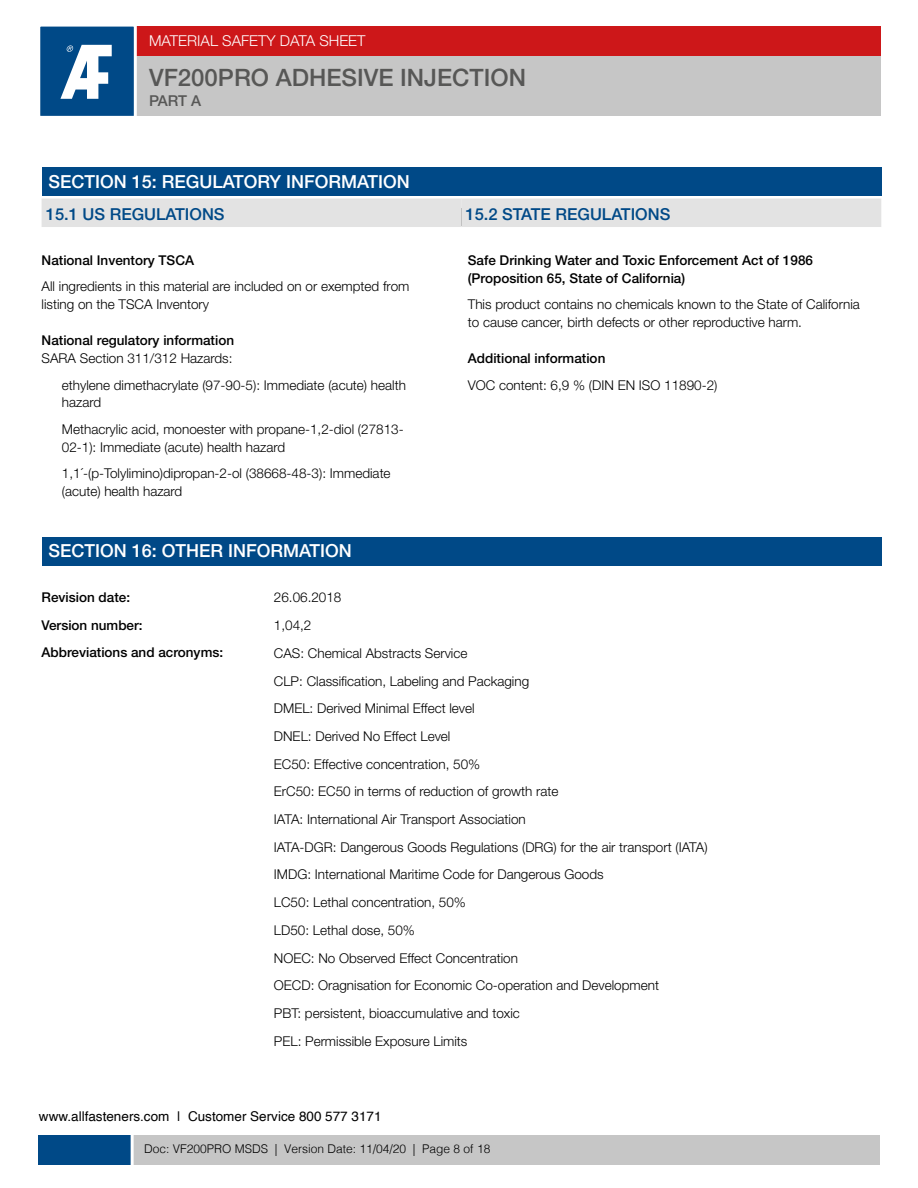
<style>
.page{position:relative;width:918px;height:1188px;background:#fff}
.page>*{position:absolute;margin:0;border:0;box-sizing:border-box;transform-origin:0 0}
.t1{font:500 24px "Helvetica Neue LT Pro";color:#575756}
.t2{font:500 18px "Helvetica Neue LT Pro";color:#fff}
.t3{font:500 16.5px "Helvetica Neue LT Pro";color:#004987}
.t4{font:300 15px "Helvetica Neue LT Pro";color:#fff}
.t5{font:500 15px "Helvetica Neue LT Pro";color:#575756}
.t6{font:300 13.5px/27.8px "Helvetica Neue LT Pro";color:#000}
.t7{font:500 13.5px/27.5px "Helvetica Neue LT Pro";color:#000}
.t8{font:13.5px "Helvetica";color:#000}
.t9{font:300 12px "Helvetica";color:#000}
</style>
<div class="page">
<div style="left:40px;top:27px;width:841px;height:29px;background:#cd1719"></div>
<div style="left:40px;top:56px;width:841px;height:60px;background:#c6c6c6"></div>
<svg style="left:40px;top:26px;width:98px;height:90px;background:#3a72a2"></svg>
<div style="left:39px;top:1135px;width:840px;height:30px;background:#c6c6c6"></div>
<div style="left:39px;top:1135px;width:93px;height:30px;background:#004987"></div>
<hr style="left:131px;top:1134px;width:3px;height:31px;background:#fff">
<div style="left:42px;top:168px;width:840px;height:28px;background:#004987"></div>
<div style="left:42px;top:199px;width:420px;height:28px;background:#e3e3e3"></div>
<div style="left:461px;top:199px;width:420px;height:28px;background:#e3e3e3"></div>
<div style="left:42px;top:537px;width:840px;height:28px;background:#004987"></div>
<p class="t4" style="left:149px;top:32px;width:218px">MATERIAL SAFETY DATA SHEET</p>
<h1 class="t1" style="left:149px;top:63px;width:379px">VF200PRO ADHESIVE INJECTION</h1>
<p class="t5" style="left:149px;top:91px;width:54px">PART A</p>
<h2 class="t2" style="left:48px;top:170px;width:363px">SECTION 15: REGULATORY INFORMATION</h2>
<p class="t3" style="left:46px;top:204px;width:180px">15.1 US REGULATIONS</p>
<p class="t7" style="left:42px;top:246px;width:154px">National Inventory TSCA</p>
<p class="t6" style="left:42px;top:277px;width:369px;line-height:18px">All ingredients in this material are included on or exempted from listing on the TSCA Inventory</p>
<p class="t7" style="left:42px;top:326px;width:194px">National regulatory information</p>
<p class="t6" style="left:62px;top:345px;width:346px;line-height:26.5px;text-indent:-20px">SARA Section 311/312 Hazards:<br>ethylene dimethacrylate (97-90-5): Immediate (acute) health</p>
<p class="t6" style="left:62px;top:389px;width:343px;line-height:26.5px">hazard<br>Methacrylic acid, monoester with propane-1,2-diol (27813-</p>
<p class="t6" style="left:62px;top:434px;width:330px;line-height:26.5px">02-1): Immediate (acute) health hazard<br>1,1´-(p-Tolylimino)dipropan-2-ol (38668-48-3): Immediate</p>
<p class="t6" style="left:62px;top:478px;width:122px">(acute) health hazard</p>
<p class="t3" style="left:466px;top:204px;width:206px">15.2 STATE REGULATIONS</p>
<p class="t7" style="left:468px;top:251px;width:347px;line-height:18px">Safe Drinking Water and Toxic Enforcement Act of 1986 (Proposition 65, State of California)</p>
<p class="t6" style="left:468px;top:295px;width:394px;line-height:18px">This product contains no chemicals known to the State of California to cause cancer, birth defects or other reproductive harm.</p>
<p class="t7" style="left:468px;top:344px;width:139px">Additional information</p>
<p class="t6" style="left:468px;top:371px;width:251px">VOC content: 6,9 % (DIN EN ISO 11890-2)</p>
<h2 class="t2" style="left:48px;top:540px;width:305px">SECTION 16: OTHER INFORMATION</h2>
<p class="t7" style="left:42px;top:583px;width:183px">Revision date:<br>Version number:<br>Abbreviations and acronyms:</p>
<p class="t6" style="left:274px;top:583px;width:435px">26.06.2018<br>1,04,2<br>CAS: Chemical Abstracts Service<br>CLP: Classification, Labeling and Packaging<br>DMEL: Derived Minimal Effect level<br>DNEL: Derived No Effect Level<br>EC50: Effective concentration, 50%<br>ErC50: EC50 in terms of reduction of growth rate<br>IATA: International Air Transport Association<br>IATA-DGR: Dangerous Goods Regulations (DRG) for the air transport (IATA)<br>IMDG: International Maritime Code for Dangerous Goods<br>LC50: Lethal concentration, 50%<br>LD50: Lethal dose, 50%<br>NOEC: No Observed Effect Concentration<br>OECD: Oragnisation for Economic Co-operation and Development<br>PBT: persistent, bioaccumulative and toxic<br>PEL: Permissible Exposure Limits</p>
<p class="t8" style="left:39px;top:1106px;width:344px">www.allfasteners.com | Customer Service 800 577 3171</p>
<p class="t9" style="left:144px;top:1138px;width:348px">Doc: VF200PRO MSDS | Version Date: 11/04/20 | Page 8 of 18</p>
</div>
